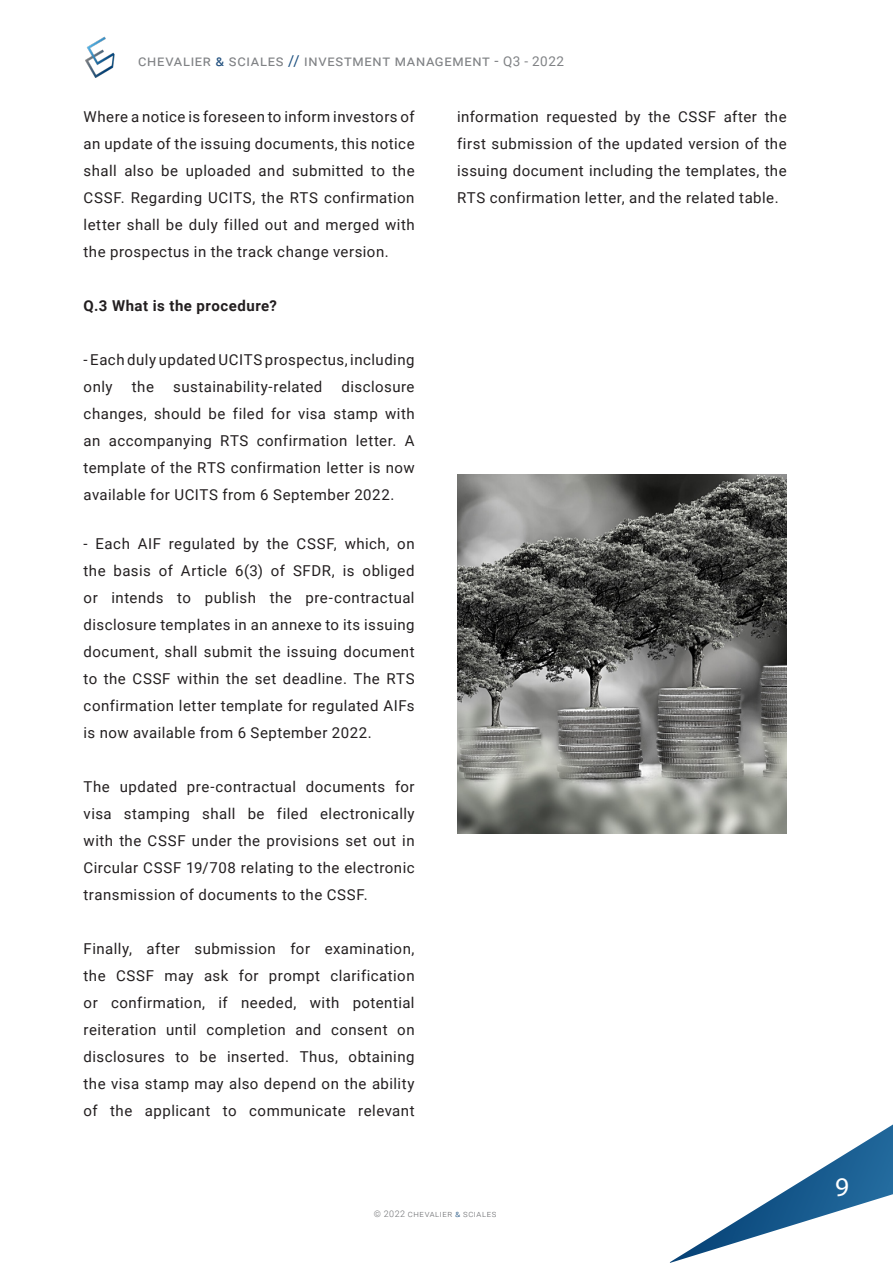
<style>
.page{position:relative;width:893px;height:1263px;background:#fff}
.page>*{position:absolute;margin:0;border:0;box-sizing:border-box;transform-origin:0 0}
.t1{font:27px "Myriad Pro";color:#fff}
.t2{font:15px/27px "Roboto";letter-spacing:.03em;color:#231f20;text-align:justify}
.t3{font:15px "Roboto";letter-spacing:.05em;color:#808285}
.t4{font:700 15px "Roboto";letter-spacing:.035em;color:#231f20}
.t5{font:300 9px "Roboto";letter-spacing:.065em;color:#6c6d70}
.s1{color:#245280}
.s2{color:#1e5180}
.s3{font-size:13.5px}
</style>
<div class="page">
<svg style="left:670px;top:1124px;width:223px;height:139px"></svg>
<img style="left:85px;top:37px;width:30px;height:40px">
<img style="left:457px;top:474px;width:330px;height:359px">
<p class="t3" style="left:138px;top:50px;width:428px">chevalier <span class="s1">&amp;</span> sciales <span class="s2">//</span> investment management - <span class="s3">Q3 - 2022</span></p>
<p class="t2" style="left:84px;top:103px;width:333px">Where a notice is foreseen to inform investors of an update of the issuing documents, this notice shall also be uploaded and submitted to the CSSF. Regarding UCITS, the RTS confirmation letter shall be duly filled out and merged with the prospectus in the track change version.</p>
<p class="t4" style="left:84px;top:295px;width:195px">Q.3 What is the procedure?</p>
<p class="t2" style="left:84px;top:346px;width:332px">- Each duly updated UCITS prospectus, including only</p>
<p class="t2" style="left:84px;top:373px;width:332px;text-indent:258px">disclosure changes, should be filed for visa stamp with an accompanying RTS confirmation letter. A template of the RTS confirmation letter is now available for UCITS from 6 September 2022.</p>
<p class="t2" style="left:84px;top:529px;width:333px">- Each AIF regulated by the CSSF, which, on the basis of Article 6(3) of SFDR, is obliged or intends to publish the pre-contractual disclosure templates in an annexe to its issuing document, shall submit the issuing document to the CSSF within the set deadline. The RTS confirmation letter template for regulated AIFs is now available from 6 September 2022.</p>
<p class="t2" style="left:84px;top:772px;width:333px">The updated pre-contractual documents for visa stamping shall be filed electronically with the CSSF under the provisions set out in Circular CSSF 19/708 relating to the electronic transmission of documents to the CSSF.</p>
<p class="t2" style="left:132px;top:373px;width:24px">the</p>
<p class="t2" style="left:173px;top:373px;width:151px">sustainability-related</p>
<p class="t2" style="left:84px;top:934px;width:332px">Finally, after submission for examination, the CSSF may ask for prompt clarification or confirmation, if needed, with potential reiteration until completion and consent on disclosures to be inserted. Thus, obtaining the visa stamp may also depend on the ability of the applicant to communicate relevant</p>
<p class="t2" style="left:457px;top:103px;width:331px">information requested by the CSSF after the first submission of the updated version of the issuing document including the templates, the RTS confirmation letter, and the related table.</p>
<p class="t5" style="left:374px;top:1207px;width:124px">© 2022 chevalier <span class="s2">&amp;</span> sciales</p>
<h1 class="t1" style="left:835px;top:1170px;width:15px">9</h1>
</div>
